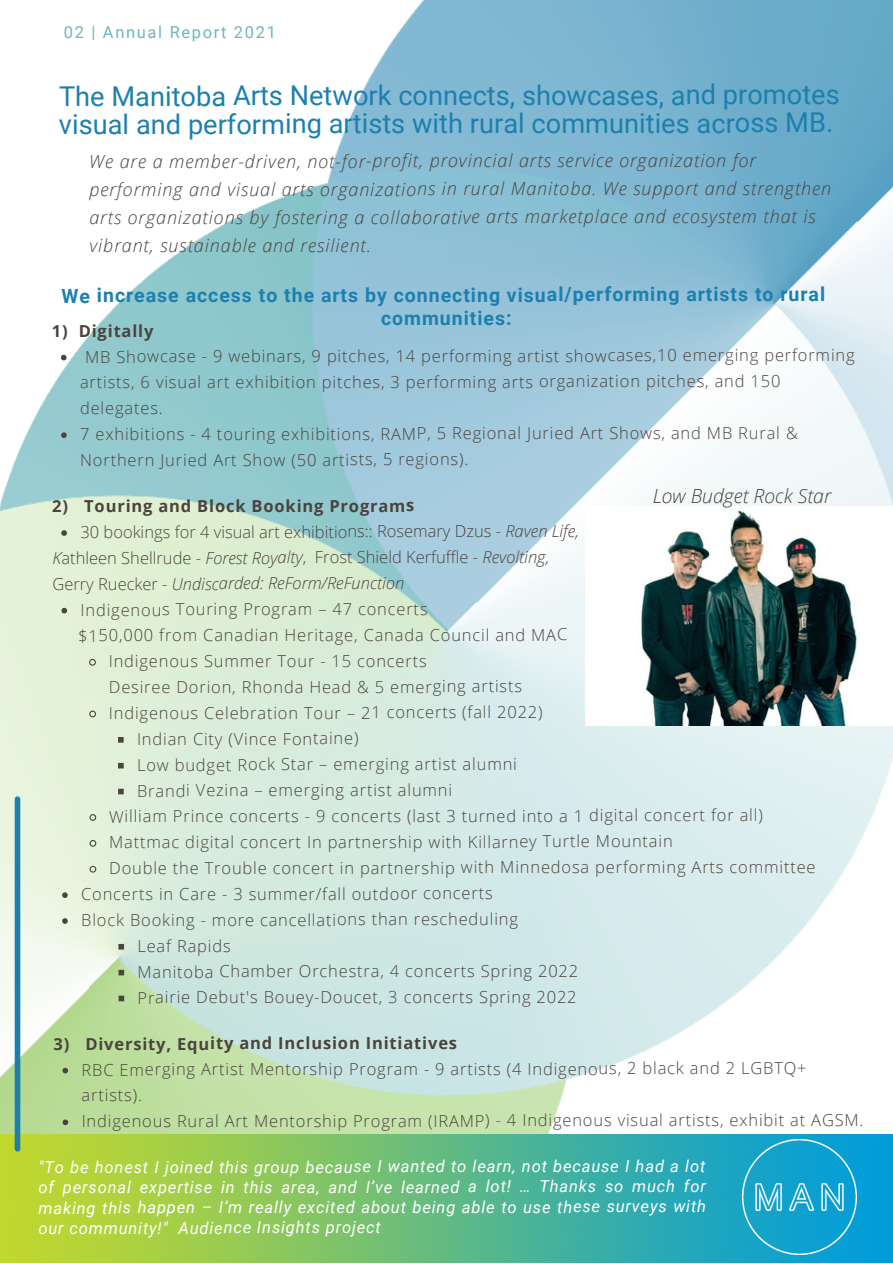
<style>
.page{position:relative;width:893px;height:1264px;background:#fff}
.page>*{position:absolute;margin:0;border:0;box-sizing:border-box;transform-origin:0 0}
.t1{font:27.3px/28.2px "Roboto";color:#1c80af}
.t2{font:700 19.5px/23.7px "Roboto";letter-spacing:.05em;color:#1c80af;text-align:center}
.t3{font:italic 300 19.5px "Open Sans";color:#4b433d}
.t4{font:italic 300 18px/28.2px "Open Sans";letter-spacing:.05em;color:#4b433d}
.t5{font:300 16.5px/26px "Open Sans";letter-spacing:.05em;color:#4b433d}
.t6{font:italic 16.5px/20.4px "Roboto";letter-spacing:.05em;color:#fff;text-align:justify}
.t7{font:italic 300 16.5px/26px "Open Sans";color:#4b433d}
.t8{font:700 16.5px "Open Sans";letter-spacing:.045em;color:#4b433d}
.t9{font:300 16.5px "Open Sans";color:#4b433d}
.t10{font:16.5px "Roboto";letter-spacing:.1em;color:#6fb7b8}
.s1{font-style:normal}
.s2{font-style:italic}
</style>
<div class="page">
<img style="left:0;top:0;width:892px;height:1134px">
<img style="left:0;top:1134px;width:892px;height:128px">
<img style="left:742px;top:1139px;width:114px;height:115px">
<img style="left:585px;top:506px;width:307px;height:220px">
<svg style="left:61px;top:355px;width:6px;height:5px"></svg>
<svg style="left:61px;top:432px;width:6px;height:6px"></svg>
<svg style="left:61px;top:530px;width:6px;height:6px"></svg>
<svg style="left:61px;top:608px;width:6px;height:5px"></svg>
<svg style="left:88px;top:658px;width:9px;height:8px"></svg>
<svg style="left:88px;top:709px;width:9px;height:9px"></svg>
<svg style="left:118px;top:737px;width:6px;height:5px"></svg>
<svg style="left:118px;top:763px;width:6px;height:5px"></svg>
<svg style="left:118px;top:788px;width:6px;height:6px"></svg>
<svg style="left:89px;top:813px;width:8px;height:8px"></svg>
<svg style="left:89px;top:839px;width:8px;height:8px"></svg>
<svg style="left:89px;top:865px;width:8px;height:8px"></svg>
<svg style="left:62px;top:892px;width:6px;height:6px"></svg>
<svg style="left:62px;top:918px;width:6px;height:5px"></svg>
<svg style="left:118px;top:943px;width:6px;height:6px"></svg>
<svg style="left:118px;top:969px;width:6px;height:6px"></svg>
<svg style="left:118px;top:995px;width:6px;height:6px"></svg>
<svg style="left:62px;top:1067px;width:6px;height:6px"></svg>
<svg style="left:63px;top:1119px;width:5px;height:6px"></svg>
<div style="left:15px;top:799px;width:5px;height:349px;background:#1c80af"></div>
<p class="t10" style="left:64px;top:23px;width:214px">02 | Annual Report 2021</p>
<h1 class="t1" style="left:59px;top:82px;width:782px">The Manitoba Arts Network connects, showcases, and promotes visual and performing artists with rural communities across MB.</h1>
<p class="t4" style="left:89px;top:146px;width:743px">We are a member-driven, not-for-profit, provincial arts service organization for performing and visual arts organizations in rural Manitoba. We support and strengthen arts organizations by fostering a collaborative arts marketplace and ecosystem that is vibrant, sustainable and resilient.</p>
<p class="t2" style="left:62px;top:283px;width:765px">We increase access to the arts by connecting visual/performing artists to rural communities:</p>
<p class="t8" style="left:52px;top:319px;width:103px">1) Digitally</p>
<p class="t5" style="left:80px;top:342px;width:776px;text-indent:5px">MB Showcase - 9 webinars, 9 pitches, 14 performing artist showcases,10 emerging performing artists, 6 visual art exhibition pitches, 3 performing arts organization pitches, and 150 delegates.<br>7 exhibitions - 4 touring exhibitions, RAMP, 5 Regional Juried Art Shows, and MB Rural &amp; Northern Juried Art Show (50 artists, 5 regions).</p>
<p class="t3" style="left:653px;top:482px;width:180px">Low Budget Rock Star</p>
<p class="t8" style="left:52px;top:494px;width:364px">2) Touring and Block Booking Programs</p>
<p class="t7" style="left:52px;top:544px;width:498px">K<span class="s1">athleen Shellrude -</span> Forest Royalty<span class="s1">, Frost Shield Kerfuffle -</span> Revolting,<br><span class="s1">Gerry Ruecker -</span> Undiscarded: ReForm/ReFunction</p>
<p class="t5" style="left:78px;top:621px;width:490px">$150,000 from Canadian Heritage, Canada Council and MAC</p>
<p class="t5" style="left:109px;top:673px;width:415px">Desiree Dorion, Rhonda Head &amp; 5 emerging artists</p>
<p class="t9" style="left:80px;top:520px;width:500px">30 bookings for 4 visual art exhibitions:: Rosemary Dzus - <span class="s2">Raven Life,</span></p>
<p class="t5" style="left:81px;top:596px;width:348px">Indigenous Touring Program – 47 concerts</p>
<p class="t5" style="left:109px;top:647px;width:319px">Indigenous Summer Tour - 15 concerts</p>
<p class="t5" style="left:109px;top:699px;width:435px">Indigenous Celebration Tour – 21 concerts (fall 2022)</p>
<p class="t5" style="left:137px;top:725px;width:223px">Indian City (Vince Fontaine)</p>
<p class="t5" style="left:137px;top:751px;width:381px">Low budget Rock Star – emerging artist alumni</p>
<p class="t5" style="left:137px;top:776px;width:316px">Brandi Vezina – emerging artist alumni</p>
<p class="t5" style="left:109px;top:802px;width:655px">William Prince concerts - 9 concerts (last 3 turned into a 1 digital concert for all)</p>
<p class="t5" style="left:109px;top:828px;width:565px">Mattmac digital concert In partnership with Killarney Turtle Mountain</p>
<p class="t5" style="left:109px;top:854px;width:708px">Double the Trouble concert in partnership with Minnedosa performing Arts committee</p>
<p class="t5" style="left:81px;top:880px;width:413px">Concerts in Care - 3 summer/fall outdoor concerts</p>
<p class="t5" style="left:81px;top:906px;width:438px">Block Booking - more cancellations than rescheduling</p>
<p class="t5" style="left:137px;top:932px;width:95px">Leaf Rapids</p>
<p class="t5" style="left:137px;top:957px;width:442px">Manitoba Chamber Orchestra, 4 concerts Spring 2022</p>
<p class="t5" style="left:137px;top:983px;width:440px">Prairie Debut's Bouey-Doucet, 3 concerts Spring 2022</p>
<p class="t8" style="left:53px;top:1031px;width:405px">3) Diversity, Equity and Inclusion Initiatives</p>
<p class="t5" style="left:82px;top:1055px;width:726px;line-height:26.5px">RBC Emerging Artist Mentorship Program - 9 artists (4 Indigenous, 2 black and 2 LGBTQ+ artists).</p>
<p class="t5" style="left:82px;top:1107px;width:783px">Indigenous Rural Art Mentorship Program (IRAMP) - 4 Indigenous visual artists, exhibit at AGSM.</p>
<p class="t6" style="left:38px;top:1156px;width:669px">"To be honest I joined this group because I wanted to learn, not because I had a lot of personal expertise in this area, and I’ve learned a lot! … Thanks so much for making this happen – I’m really excited about being able to use these surveys with our community!" Audience Insights project</p>
</div>
